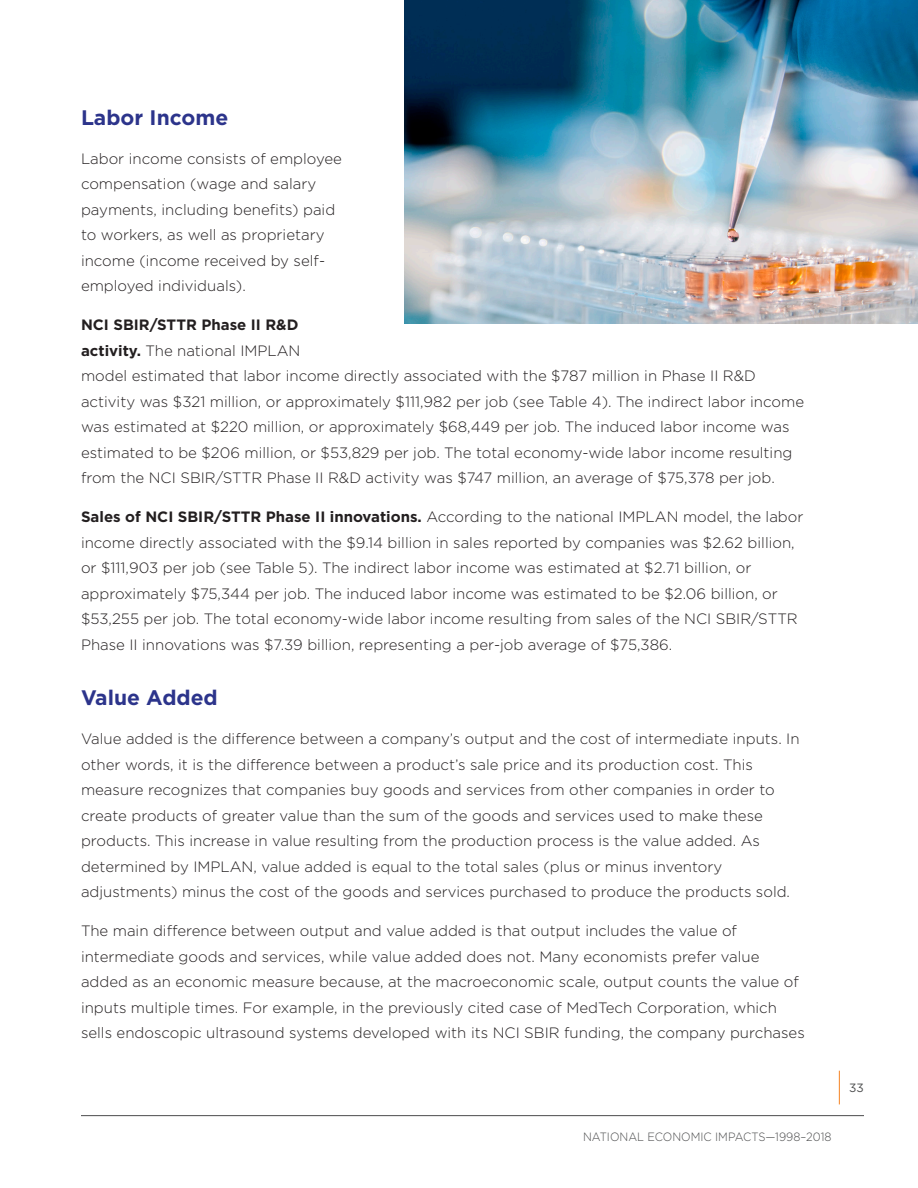
<style>
.page{position:relative;width:918px;height:1188px;background:#fff}
.page>*{position:absolute;margin:0;border:0;box-sizing:border-box;transform-origin:0 0}
.Body{font:700 21px "Gotham";color:#2c348b}
.Body-2{font:300 15px/25.5px "Gotham";color:#231f20}
.t1{font:300 12px "Gotham";color:#4b4c4d;scale:.93 1}
.t2{font:12px "Gotham";color:#4b4c4d}
.s1{font-weight:700}
</style>
<div class="page">
<hr style="left:81px;top:1115px;width:783px;height:1px;background:#4b4c4d">
<hr style="left:839px;top:1071px;width:1px;height:33px;background:#f58322">
<img style="left:405px;top:0;width:513px;height:324px">
<p class="Body" style="left:81px;top:103px;width:149px">Labor Income</p>
<p class="Body-2" style="left:81px;top:145px;width:262px">Labor income consists of employee compensation (wage and salary payments, including benefits) paid to workers, as well as proprietary income (income received by self&shy;employed individuals).</p>
<p class="Body-2" style="left:81px;top:312px;width:725px"><span class="s1">NCI SBIR/STTR Phase II R&amp;D<br>activity.</span> The national IMPLAN<br>model estimated that labor income directly associated with the $787 million in Phase II R&amp;D activity was $321 million, or approximately $111,982 per job (see Table 4). The indirect labor income was estimated at $220 million, or approximately $68,449 per job. The induced labor income was estimated to be $206 million, or $53,829 per job. The total economy-wide labor income resulting from the NCI SBIR/STTR Phase II R&amp;D activity was $747 million, an average of $75,378 per job.</p>
<p class="Body-2" style="left:81px;top:504px;width:724px"><span class="s1">Sales of NCI SBIR/STTR Phase II innovations.</span> According to the national IMPLAN model, the labor income directly associated with the $9.14 billion in sales reported by companies was $2.62 billion, or $111,903 per job (see Table 5). The indirect labor income was estimated at $2.71 billion, or approximately $75,344 per job. The induced labor income was estimated to be $2.06 billion, or $53,255 per job. The total economy-wide labor income resulting from sales of the NCI SBIR/STTR Phase II innovations was $7.39 billion, representing a per-job average of $75,386.</p>
<p class="Body" style="left:81px;top:684px;width:138px">Value Added</p>
<p class="Body-2" style="left:81px;top:726px;width:720px">Value added is the difference between a company’s output and the cost of intermediate inputs. In other words, it is the difference between a product’s sale price and its production cost. This measure recognizes that companies buy goods and services from other companies in order to create products of greater value than the sum of the goods and services used to make these products. This increase in value resulting from the production process is the value added. As determined by IMPLAN, value added is equal to the total sales (plus or minus inventory adjustments) minus the cost of the goods and services purchased to produce the products sold.</p>
<p class="Body-2" style="left:81px;top:918px;width:725px">The main difference between output and value added is that output includes the value of intermediate goods and services, while value added does not. Many economists prefer value added as an economic measure because, at the macroeconomic scale, output counts the value of inputs multiple times. For example, in the previously cited case of MedTech Corporation, which sells endoscopic ultrasound systems developed with its NCI SBIR funding, the company purchases</p>
<p class="t1" style="left:583px;top:1129px;width:269px">NATIONAL ECONOMIC IMPACTS—1998–2018</p>
<p class="t2" style="left:849px;top:1080px;width:16px">33</p>
</div>
